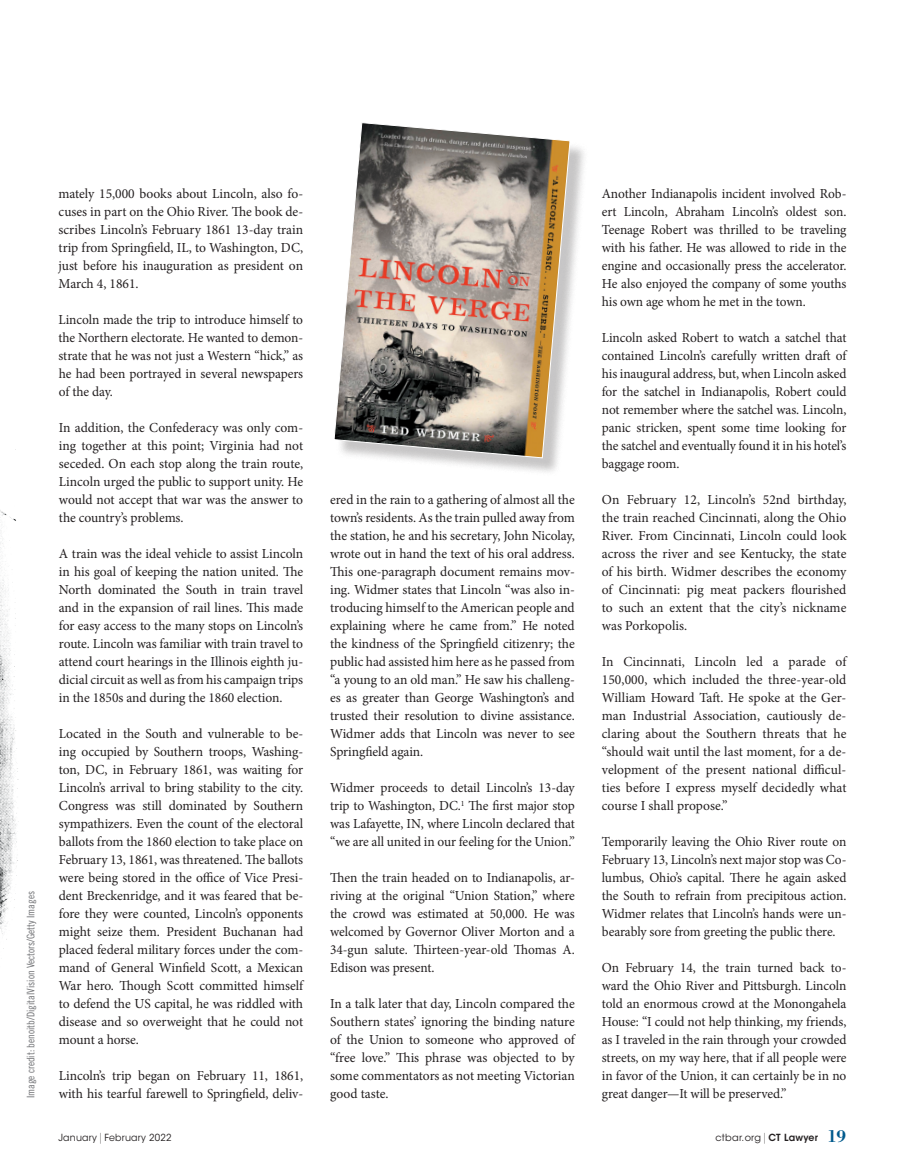
<style>
.page{position:relative;width:905px;height:1175px;background:#fff}
.page>*{position:absolute;margin:0;border:0;box-sizing:border-box;transform-origin:0 0}
.t1{font:13.8px/18px "Minion Pro";letter-spacing:-.005em;color:#231f20;text-align:justify}
.t2{font:10.5px "Trade Gothic LT Std Cn 18";color:#717275}
.t3{font:9.75px "ITC Avant Garde Std";letter-spacing:.025em;color:#231f20;scale:.96 1}
.t4{font:9.75px "ITC Avant Garde Std";letter-spacing:.025em;color:#231f20}
.s1{font-weight:200;font-size:10.8px}
.s2{font-weight:600}
.s3{font-family:"Bodoni Std";font-weight:700;font-size:18px;color:#015a8d}
</style>
<div class="page">
<img style="left:0;top:449px;width:18px;height:500px">
<div style="left:336px;top:125px;width:253px;height:352px;background:#231f20;opacity:.26"></div>
<svg style="left:334px;top:122px;width:236px;height:336px;background:#ab9e92"></svg>
<p class="t2" style="left:25px;top:1098px;width:209px;rotate:-90deg">Image credit: benoitb/DigitalVision Vectors/Getty Images</p>
<p class="t1" style="left:58px;top:185px;width:246px">mately 15,000 books about Lincoln, also fo&shy;cuses in part on the Ohio River. The book de&shy;scribes Lincoln’s February 1861 13-day train trip from Springfield, IL, to Washington, DC, just before his inauguration as president on March 4, 1861.</p>
<p class="t1" style="left:58px;top:311px;width:246px">Lincoln made the trip to introduce himself to the Northern electorate. He wanted to demon&shy;strate that he was not just a Western “hick,” as he had been portrayed in several newspapers of the day.</p>
<p class="t1" style="left:59px;top:419px;width:246px">In addition, the Confederacy was only com&shy;ing together at this point; Virginia had not seceded. On each stop along the train route, Lincoln urged the public to support unity. He would not accept that war was the answer to the country’s problems.</p>
<p class="t1" style="left:59px;top:545px;width:246px">A train was the ideal vehicle to assist Lincoln in his goal of keeping the nation united. The North dominated the South in train travel and in the expansion of rail lines. This made for easy access to the many stops on Lincoln’s route. Lincoln was familiar with train travel to attend court hearings in the Illinois eighth ju&shy;dicial circuit as well as from his campaign trips in the 1850s and during the 1860 election.</p>
<p class="t1" style="left:59px;top:725px;width:246px">Located in the South and vulnerable to be&shy;ing occupied by Southern troops, Washing&shy;ton, DC, in February 1861, was waiting for Lincoln’s arrival to bring stability to the city.<br>Congress was still dominated by Southern sympathizers. Even the count of the electoral ballots from the 1860 election to take place on February 13, 1861, was threatened. The ballots were being stored in the office of Vice Presi&shy;dent Breckenridge, and it was feared that be&shy;fore they were counted, Lincoln’s opponents might seize them. President Buchanan had placed federal military forces under the com&shy;mand of General Winfield Scott, a Mexican War hero. Though Scott committed himself to defend the US capital, he was riddled with disease and so overweight that he could not mount a horse.</p>
<p class="t1" style="left:59px;top:1067px;width:246px">Lincoln’s trip began on February 11, 1861, with his tearful farewell to Springfield, deliv-</p>
<p class="t1" style="left:330px;top:491px;width:246px">ered in the rain to a gathering of almost all the town’s residents. As the train pulled away from the station, he and his secretary, John Nicolay, wrote out in hand the text of his oral address.<br>This one-paragraph document remains mov&shy;ing. Widmer states that Lincoln “was also in&shy;troducing himself to the American people and explaining where he came from.” He noted the kindness of the Springfield citizenry; the public had assisted him here as he passed from “a young to an old man.” He saw his challeng&shy;es as greater than George Washington’s and trusted their resolution to divine assistance.<br>Widmer adds that Lincoln was never to see Springfield again.</p>
<p class="t1" style="left:330px;top:779px;width:246px">Widmer proceeds to detail Lincoln’s 13-day trip to Washington, DC.<sup>1</sup> The first major stop was Lafayette, IN, where Lincoln declared that “we are all united in our feeling for the Union.”</p>
<p class="t1" style="left:330px;top:869px;width:246px">Then the train headed on to Indianapolis, ar&shy;riving at the original “Union Station,” where the crowd was estimated at 50,000. He was welcomed by Governor Oliver Morton and a 34-gun salute. Thirteen-year-old Thomas A.<br>Edison was present.</p>
<p class="t1" style="left:330px;top:995px;width:246px">In a talk later that day, Lincoln compared the Southern states’ ignoring the binding nature of the Union to someone who approved of “free love.” This phrase was objected to by some commentators as not meeting Victorian good taste.</p>
<p class="t1" style="left:602px;top:185px;width:246px">Another Indianapolis incident involved Rob&shy;ert Lincoln, Abraham Lincoln’s oldest son.<br>Teenage Robert was thrilled to be traveling with his father. He was allowed to ride in the engine and occasionally press the accelerator.<br>He also enjoyed the company of some youths his own age whom he met in the town.</p>
<p class="t1" style="left:602px;top:329px;width:246px">Lincoln asked Robert to watch a satchel that contained Lincoln’s carefully written draft of his inaugural address, but, when Lincoln asked for the satchel in Indianapolis, Robert could not remember where the satchel was. Lincoln, panic stricken, spent some time looking for the satchel and eventually found it in his hotel’s baggage room.</p>
<p class="t1" style="left:602px;top:491px;width:246px">On February 12, Lincoln’s 52nd birthday, the train reached Cincinnati, along the Ohio River. From Cincinnati, Lincoln could look across the river and see Kentucky, the state of his birth. Widmer describes the economy of Cincinnati: pig meat packers flourished to such an extent that the city’s nickname was Porkopolis.</p>
<p class="t1" style="left:602px;top:653px;width:246px">In Cincinnati, Lincoln led a parade of 150,000, which included the three-year-old William Howard Taft. He spoke at the Ger&shy;man Industrial Association, cautiously de&shy;claring about the Southern threats that he “should wait until the last moment, for a de&shy;velopment of the present national difficul&shy;ties before I express myself decidedly what course I shall propose.”</p>
<p class="t1" style="left:602px;top:833px;width:246px">Temporarily leaving the Ohio River route on February 13, Lincoln’s next major stop was Co&shy;lumbus, Ohio’s capital. There he again asked the South to refrain from precipitous action.<br>Widmer relates that Lincoln’s hands were un&shy;bearably sore from greeting the public there.</p>
<p class="t1" style="left:602px;top:959px;width:246px">On February 14, the train turned back to&shy;ward the Ohio River and Pittsburgh. Lincoln told an enormous crowd at the Monongahela House: “I could not help thinking, my friends, as I traveled in the rain through your crowded streets, on my way here, that if all people were in favor of the Union, it can certainly be in no</p>
<p class="t1" style="left:602px;top:1085px;width:186px">great danger—It will be preserved.”</p>
<p class="t3" style="left:58px;top:1131px;width:119px">January<span class="s1">|</span>February 2022</p>
<p class="t4" style="left:715px;top:1131px;width:132px">ctbar.org<span class="s1">|</span><span class="s2">CT Lawyer</span> <span class="s3">19</span></p>
</div>
